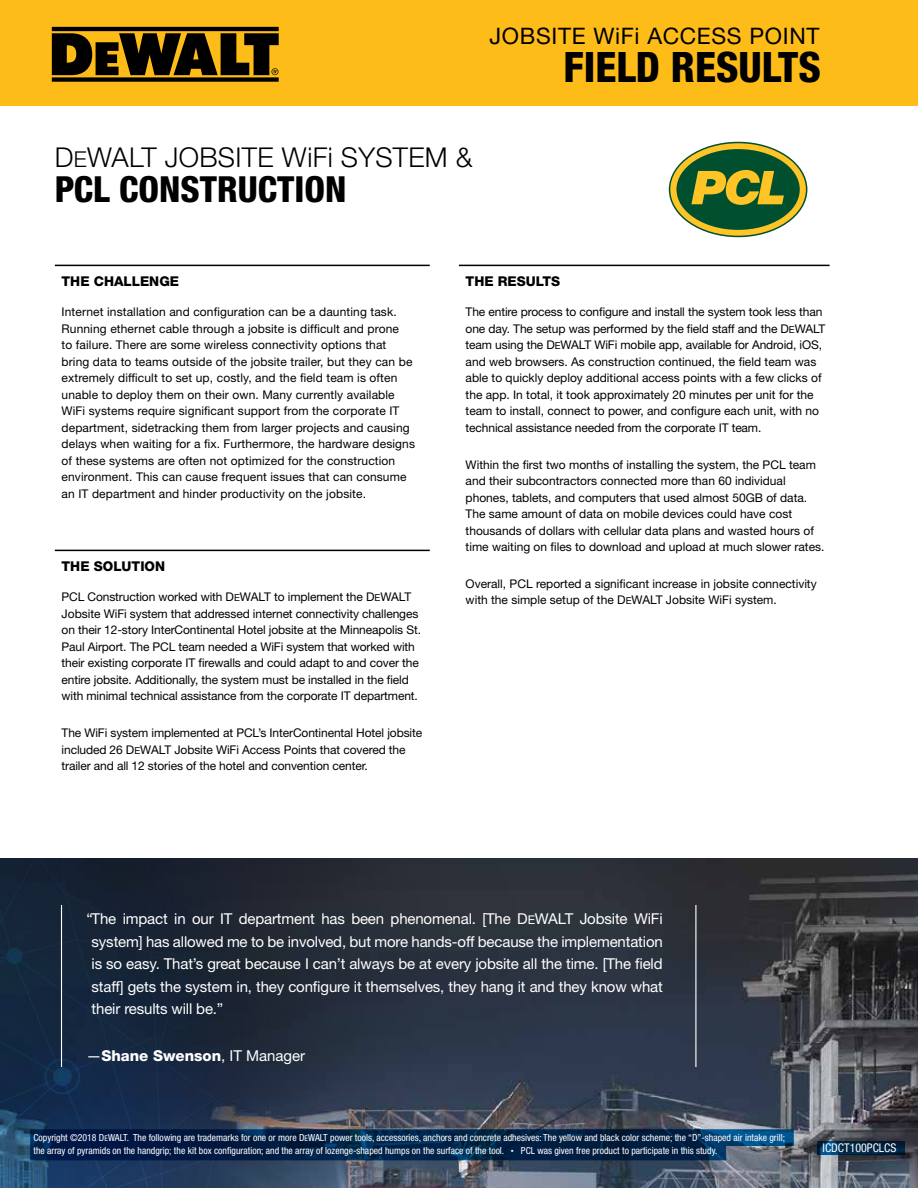
<style>
.page{position:relative;width:918px;height:1188px;background:#fff}
.page>*{position:absolute;margin:0;border:0;box-sizing:border-box;transform-origin:0 0}
.t1{font:800 condensed 42px "Helvetica Neue LT Std";color:#000}
.t2{font:800 condensed 36px "Helvetica Neue LT Std";color:#000}
.t3{font:300 27.3px "Helvetica Neue LT Std";letter-spacing:.01em;color:#000}
.t4{font:22.8px "Helvetica Neue LT Std";letter-spacing:.03em;color:#000}
.t5{font:15px/22.5px "Helvetica Neue LT Std";letter-spacing:-.01em;color:#fff;text-align:justify}
.t6{font:800 15px "Helvetica Neue LT Std";color:#fff}
.t7{font:800 13.5px "Helvetica Neue LT Std";color:#000}
.t8{font:12px/16.5px "Helvetica Neue LT Std";color:#000}
.t9{font:condensed 12px "Helvetica Neue LT Std";color:#fff}
.t10{font:condensed 9.75px/13.5px "Helvetica Neue LT Std";color:#fff}
.s1{font-size:21.9px}
.s2{font-size:9.6px}
.s3{font-size:12px}
.s4{font-weight:400}
.s5{font-size:7.8px}
</style>
<div class="page">
<img style="left:573px;top:858px;width:345px;height:330px">
<img style="left:0;top:858px;width:573px;height:330px">
<svg style="left:817px;top:1142px;width:87px;height:13px"></svg>
<svg style="left:30px;top:1129px;width:764px;height:31px;background:#05264c"></svg>
<hr style="left:55px;top:265px;width:375px;height:1px;background:#000">
<hr style="left:55px;top:550px;width:375px;height:1px;background:#000">
<hr style="left:459px;top:265px;width:371px;height:1px;background:#000">
<hr style="left:61px;top:905px;width:1px;height:162px;background:#fff">
<hr style="left:695px;top:905px;width:1px;height:162px;background:#fff">
<div style="left:0;top:0;width:918px;height:106px;background:#febc18"></div>
<svg style="left:52px;top:27px;width:227px;height:55px"></svg>
<svg style="left:669px;top:142px;width:138px;height:95px"></svg>
<h3 class="t4" style="left:489px;top:22px;width:332px">JOBSITE WiFi ACCESS POINT</h3>
<h1 class="t1" style="left:564px;top:41px;width:259px">FIELD RESULTS</h1>
<h3 class="t3" style="left:55px;top:141px;width:419px">D<span class="s1">E</span>WALT JOBSITE WiFi SYSTEM &amp;</h3>
<h2 class="t2" style="left:55px;top:167px;width:293px">PCL CONSTRUCTION</h2>
<p class="t7" style="left:62px;top:274px;width:119px">THE CHALLENGE</p>
<p class="t8" style="left:62px;top:304px;width:355px">Internet installation and configuration can be a daunting task.<br>Running ethernet cable through a jobsite is difficult and prone<br>to failure. There are some wireless connectivity options that bring data to teams outside of the jobsite trailer, but they can be extremely difficult to set up, costly, and the field team is often unable to deploy them on their own. Many currently available WiFi systems require significant support from the corporate IT department, sidetracking them from larger projects and causing delays when waiting for a fix. Furthermore, the hardware designs of these systems are often not optimized for the construction environment. This can cause frequent issues that can consume an IT department and hinder productivity on the jobsite.</p>
<p class="t7" style="left:62px;top:559px;width:105px">THE SOLUTION</p>
<p class="t8" style="left:62px;top:589px;width:361px">PCL Construction worked with D<span class="s2">E</span>WALT to implement the D<span class="s2">E</span>WALT Jobsite WiFi system that addressed internet connectivity challenges on their 12-story InterContinental Hotel jobsite at the Minneapolis St.<br>Paul Airport. The PCL team needed a WiFi system that worked with their existing corporate IT firewalls and could adapt to and cover the entire jobsite. Additionally, the system must be installed in the field with minimal technical assistance from the corporate IT department.</p>
<p class="t8" style="left:62px;top:724px;width:362px">The WiFi system implemented at PCL’s InterContinental Hotel jobsite included 26 D<span class="s2">E</span>WALT Jobsite WiFi Access Points that covered the trailer and all 12 stories of the hotel and convention center.</p>
<p class="t7" style="left:466px;top:274px;width:96px">THE RESULTS</p>
<p class="t8" style="left:466px;top:304px;width:361px">The entire process to configure and install the system took less than one day. The setup was performed by the field staff and the D<span class="s2">E</span>WALT team using the D<span class="s2">E</span>WALT WiFi mobile app, available for Android, iOS, and web browsers. As construction continued, the field team was able to quickly deploy additional access points with a few clicks of the app. In total, it took approximately 20 minutes per unit for the team to install, connect to power, and configure each unit, with no technical assistance needed from the corporate IT team.</p>
<p class="t8" style="left:466px;top:456px;width:360px">Within the first two months of installing the system, the PCL team and their subcontractors connected more than 60 individual phones, tablets, and computers that used almost 50GB of data.<br>The same amount of data on mobile devices could have cost thousands of dollars with cellular data plans and wasted hours of time waiting on files to download and upload at much slower rates.</p>
<p class="t8" style="left:466px;top:575px;width:353px">Overall, PCL reported a significant increase in jobsite connectivity with the simple setup of the D<span class="s2">E</span>WALT Jobsite WiFi system.</p>
<p class="t5" style="left:92px;top:908px;width:573px;text-indent:-5px">“The impact in our IT department has been phenomenal. [The D<span class="s3">E</span>WALT Jobsite WiFi system] has allowed me to be involved, but more hands-off because the implementation is so easy. That’s great because I can’t always be at every jobsite all the time. [The field staff] gets the system in, they configure it themselves, they hang it and they know what their results will be.”</p>
<p class="t6" style="left:86px;top:1047px;width:220px"><span class="s4">—</span>Shane Swenson<span class="s4">, IT Manager</span></p>
<p class="t10" style="left:33px;top:1130px;width:753px">Copyright ©2018 D<span class="s5">E</span>WALT. The following are trademarks for one or more D<span class="s5">E</span>WALT power tools, accessories, anchors and concrete adhesives: The yellow and black color scheme; the “D”-shaped air intake grill; the array of pyramids on the handgrip; the kit box configuration; and the array of lozenge-shaped humps on the surface of the tool. <sup>•</sup> PCL was given free product to participate in this study.</p>
<p class="t9" style="left:823px;top:1141px;width:75px">ICDCT100PCLCS</p>
</div>
